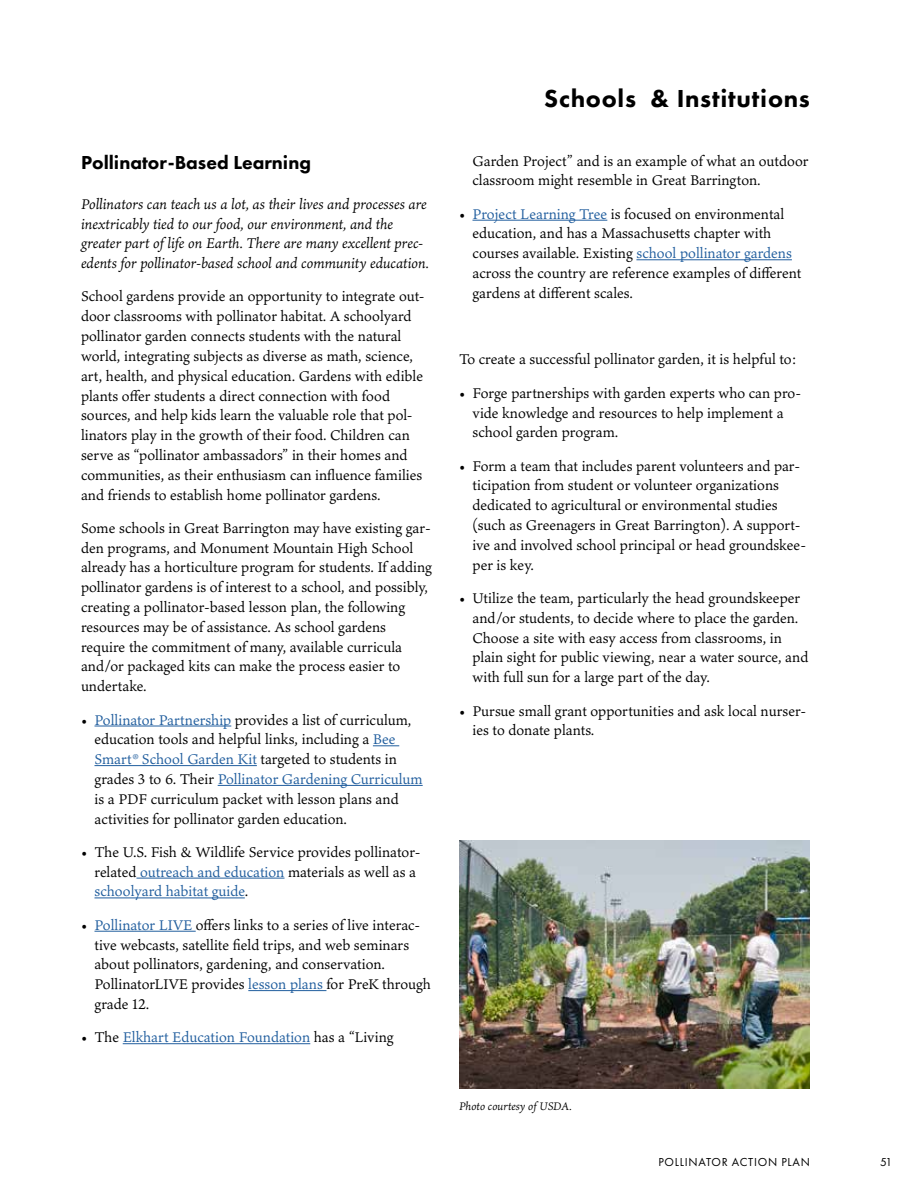
<style>
.page{position:relative;width:918px;height:1188px;background:#fff}
.page>*{position:absolute;margin:0;border:0;box-sizing:border-box;transform-origin:0 0}
.t1{font:800 25.5px "Futura PT";letter-spacing:.03em;color:#000}
.t2{font:800 19.5px "Futura PT";color:#000}
.t3{font:15.3px/19.8px "Ten Oldstyle";color:#000}
.t4{font:italic 15.3px/19.8px "Ten Oldstyle";color:#000}
.t5{font:15.3px "Ten Oldstyle";color:#215e9e}
.t6{font:12px "Futura PT";letter-spacing:.06em;color:#000}
.t7{font:italic 12px "Ten Oldstyle";color:#000}
.s1{color:#215e9e}
.s2{color:#000}
</style>
<div class="page">
<hr style="left:94px;top:726px;width:137px;height:1px;background:#215e9e">
<svg style="left:373px;top:745px;width:26px;height:1px"></svg>
<hr style="left:94px;top:765px;width:163px;height:1px;background:#215e9e">
<hr style="left:218px;top:785px;width:205px;height:1px;background:#215e9e">
<hr style="left:136px;top:878px;width:149px;height:1px;background:#215e9e">
<hr style="left:94px;top:898px;width:151px;height:1px;background:#215e9e">
<hr style="left:94px;top:931px;width:102px;height:1px;background:#215e9e">
<hr style="left:248px;top:990px;width:78px;height:1px;background:#215e9e">
<hr style="left:123px;top:1043px;width:187px;height:1px;background:#215e9e">
<hr style="left:472px;top:220px;width:135px;height:1px;background:#215e9e">
<hr style="left:636px;top:259px;width:156px;height:1px;background:#215e9e">
<img style="left:459px;top:841px;width:351px;height:248px">
<p class="t2" style="left:81px;top:150px;width:232px">Pollinator-Based Learning</p>
<p class="t4" style="left:81px;top:193px;width:350px">Pollinators can teach us a lot, as their lives and processes are inextricably tied to our food, our environment, and the greater part of life on Earth. There are many excellent prec&shy;edents for pollinator-based school and community education.</p>
<p class="t3" style="left:81px;top:286px;width:345px">School gardens provide an opportunity to integrate out&shy;door classrooms with pollinator habitat. A schoolyard pollinator garden connects students with the natural world, integrating subjects as diverse as math, science, art, health, and physical education. Gardens with edible plants offer students a direct connection with food sources, and help kids learn the valuable role that pol&shy;linators play in the growth of their food. Children can serve as “pollinator ambassadors” in their homes and communities, as their enthusiasm can influence families and friends to establish home pollinator gardens.</p>
<p class="t3" style="left:81px;top:518px;width:353px">Some schools in Great Barrington may have existing gar&shy;den programs, and Monument Mountain High School already has a horticulture program for students. If adding pollinator gardens is of interest to a school, and possibly, creating a pollinator-based lesson plan, the following resources may be of assistance. As school gardens require the commitment of many, available curricula and/or packaged kits can make the process easier to undertake.</p>
<p class="t3" style="left:94px;top:709px;width:330px;text-indent:-13px">• <span class="s1">Pollinator Partnership</span> provides a list of curriculum, education tools and helpful links, including a <span class="s1">Bee Smart® School Garden Kit</span> targeted to students in grades 3 to 6. Their <span class="s1">Pollinator Gardening Curriculum </span>is a PDF curriculum packet with lesson plans and activities for pollinator garden education.</p>
<p class="t3" style="left:94px;top:842px;width:328px;text-indent:-13px">• The U.S. Fish &amp; Wildlife Service provides pollinator&shy;related <span class="s1">outreach and education</span> materials as well as a <span class="s1">schoolyard habitat guide</span>.</p>
<p class="t3" style="left:94px;top:915px;width:338px;text-indent:-13px">• <span class="s1">Pollinator LIVE</span> offers links to a series of live interac&shy;tive webcasts, satellite field trips, and web seminars about pollinators, gardening, and conservation.<br>PollinatorLIVE provides <span class="s1">lesson plans</span> for PreK through grade 12.</p>
<p class="t5" style="left:81px;top:1027px;width:314px"><span class="s2">• The</span> Elkhart Education Foundation <span class="s2">has a “Living</span></p>
<h1 class="t1" style="left:544px;top:82px;width:267px">Schools &amp; Institutions</h1>
<p class="t3" style="left:472px;top:150px;width:337px">Garden Project” and is an example of what an outdoor classroom might resemble in Great Barrington.</p>
<p class="t3" style="left:472px;top:203px;width:330px;text-indent:-13px">• <span class="s1">Project Learning Tree</span> is focused on environmental education, and has a Massachusetts chapter with courses available. Existing <span class="s1">school pollinator gardens </span>across the country are reference examples of different gardens at different scales.</p>
<p class="t3" style="left:459px;top:349px;width:339px">To create a successful pollinator garden, it is helpful to:</p>
<p class="t3" style="left:472px;top:383px;width:330px;text-indent:-13px">• Forge partnerships with garden experts who can pro&shy;vide knowledge and resources to help implement a school garden program.</p>
<p class="t3" style="left:472px;top:455px;width:335px;text-indent:-13px">• Form a team that includes parent volunteers and par&shy;ticipation from student or volunteer organizations dedicated to agricultural or environmental studies (such as Greenagers in Great Barrington). A support&shy;ive and involved school principal or head groundskee&shy;per is key.</p>
<p class="t3" style="left:472px;top:588px;width:337px;text-indent:-13px">• Utilize the team, particularly the head groundskeeper and/or students, to decide where to place the garden.<br>Choose a site with easy access from classrooms, in plain sight for public viewing, near a water source, and with full sun for a large part of the day.</p>
<p class="t3" style="left:472px;top:700px;width:335px;text-indent:-13px">• Pursue small grant opportunities and ask local nurser&shy;ies to donate plants.</p>
<p class="t7" style="left:459px;top:1097px;width:114px">Photo courtesy of USDA.</p>
<p class="t6" style="left:658px;top:1155px;width:153px">POLLINATOR ACTION PLAN</p>
<p class="t6" style="left:880px;top:1155px;width:13px">51</p>
</div>
